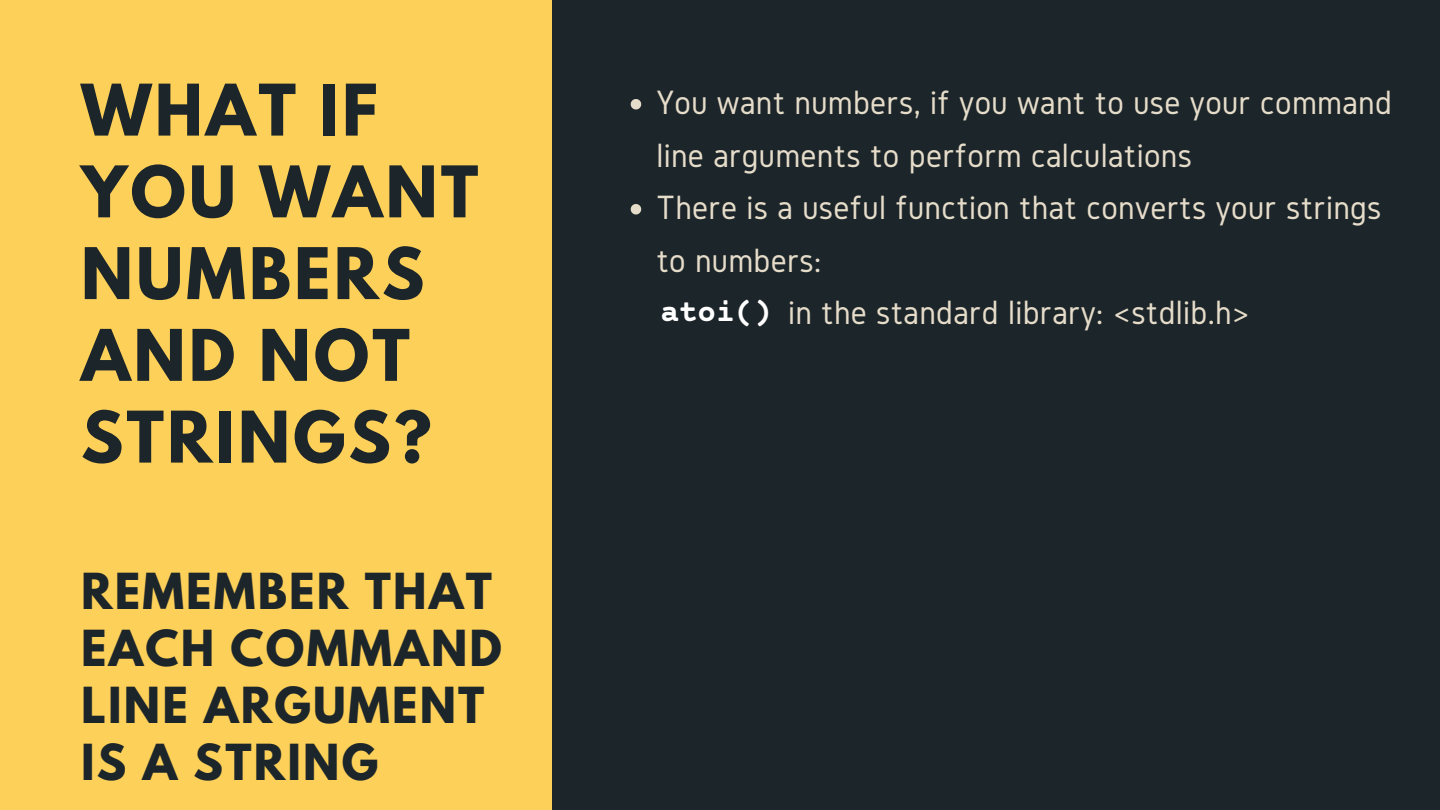
<style>
.page{position:relative;width:1440px;height:810px;background:#1c2529}
.page>*{position:absolute;margin:0;border:0;box-sizing:border-box;transform-origin:0 0}
.t1{font:700 63px/81.8px "League Spartan";letter-spacing:.05em;color:#1c2529}
.t2{font:700 44px/57px "League Spartan";letter-spacing:.05em;color:#1c2529}
.t3{font:35px/52.5px "Gidole";letter-spacing:.01em;color:#e6dcca}
.s1{font-family:"Courier Prime";font-weight:700;font-size:31px;color:#fff}
</style>
<div class="page">
<div style="left:0;top:0;width:552px;height:810px;background:#fdd05a"></div>
<svg style="left:631px;top:99px;width:10px;height:11px"></svg>
<svg style="left:631px;top:204px;width:10px;height:11px"></svg>
<h1 class="t1" style="left:81px;top:77px;width:399px">WHAT IF<br>YOU WANT<br>NUMBERS<br>AND NOT<br>STRINGS?</h1>
<p class="t2" style="left:81px;top:568px;width:423px">REMEMBER THAT<br>EACH COMMAND<br>LINE ARGUMENT<br>IS A STRING</p>
<p class="t3" style="left:656px;top:76px;width:737px">You want numbers, if you want to use your command line arguments to perform calculations<br>There is a useful function that converts your strings to numbers:<br><span class="s1">atoi()</span> in the standard library: &lt;stdlib.h&gt;</p>
</div>
